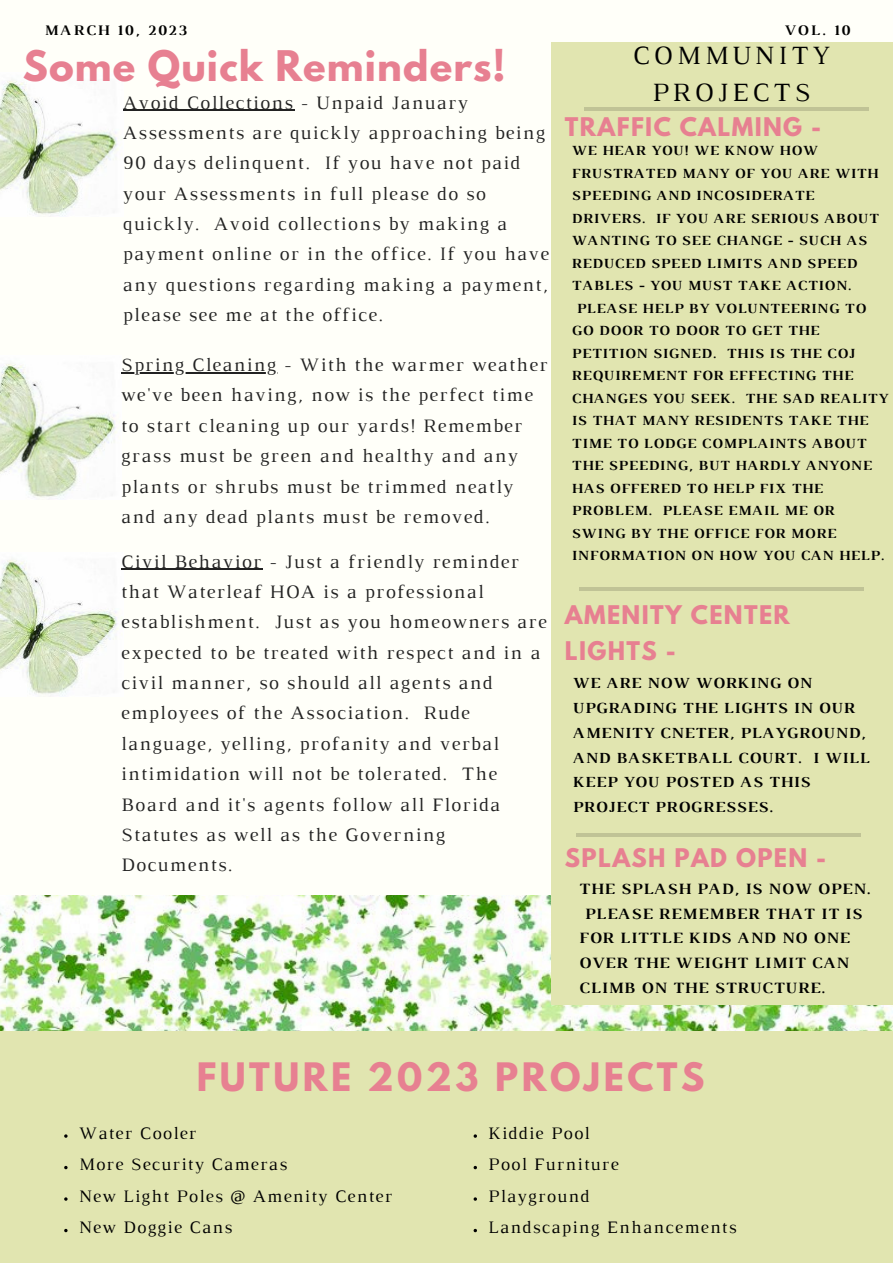
<style>
.page{position:relative;width:893px;height:1264px;background:#fff}
.page>*{position:absolute;margin:0;border:0;box-sizing:border-box;transform-origin:0 0}
.t1{font:700 37.35px "League Spartan";letter-spacing:.03em;color:#e78091}
.t2{font:700 34.65px "League Spartan";letter-spacing:.1em;color:#e78091}
.t3{font:26.85px/37px "Luthier";letter-spacing:.14em;color:#000;text-align:center}
.t4{font:700 22.8px/36px "League Spartan";letter-spacing:.06em;color:#e78091}
.t5{font:19.35px/30.3px "Luthier";letter-spacing:.07em;color:#222}
.t6{font:17.85px/31.5px "Luthier";letter-spacing:.07em;color:#000}
.t7{font:700 16.05px "Luthier";letter-spacing:.06em;color:#000}
.t8{font:700 15.75px/24.8px "Luthier";letter-spacing:.06em;color:#000}
.t9{font:700 14.85px "Luthier";letter-spacing:.14em;color:#000}
.t10{font:700 14.25px "Luthier";letter-spacing:.06em;color:#000}
</style>
<div class="page">
<div style="left:0;top:0;width:892px;height:1262px;background:#fffff9"></div>
<img style="left:0;top:895px;width:892px;height:136px">
<div style="left:0;top:1031px;width:892px;height:231px;background:#e1e5b0"></div>
<div style="left:551px;top:42px;width:341px;height:962px;background:#e1e5b0"></div>
<hr style="left:584px;top:108px;width:284px;height:3px;background:#000">
<hr style="left:579px;top:587px;width:285px;height:4px;background:#c0c396">
<hr style="left:576px;top:833px;width:284px;height:3px;background:#000">
<img style="left:0;top:81px;width:117px;height:136px">
<img style="left:0;top:560px;width:118px;height:136px">
<hr style="left:121px;top:568px;width:142px;height:2px;background:#222">
<img style="left:0;top:364px;width:116px;height:135px">
<hr style="left:123px;top:110px;width:171px;height:1px;background:#222">
<svg style="left:64px;top:1165px;width:4px;height:4px"></svg>
<svg style="left:64px;top:1228px;width:4px;height:4px"></svg>
<svg style="left:473px;top:1165px;width:4px;height:4px"></svg>
<svg style="left:473px;top:1228px;width:4px;height:4px"></svg>
<hr style="left:121px;top:372px;width:156px;height:1px;background:#222">
<p class="t9" style="left:44px;top:24px;width:144px">MARCH 10, 2023</p>
<p class="t9" style="left:784px;top:24px;width:67px">VOL. 10</p>
<h1 class="t1" style="left:23px;top:47px;width:484px">Some Quick Reminders!</h1>
<h3 class="t3" style="left:632px;top:39px;width:198px">COMMUNITY<br>PROJECTS</h3>
<p class="t4" style="left:565px;top:111px;width:258px">TRAFFIC CALMING -</p>
<p class="t10" style="left:571px;top:145px;width:247px">WE HEAR YOU! WE KNOW HOW</p>
<p class="t10" style="left:571px;top:168px;width:308px">FRUSTRATED MANY OF YOU ARE WITH</p>
<p class="t10" style="left:571px;top:190px;width:244px">SPEEDING AND INCOSIDERATE</p>
<p class="t10" style="left:571px;top:213px;width:308px">DRIVERS. IF YOU ARE SERIOUS ABOUT</p>
<p class="t10" style="left:571px;top:235px;width:296px">WANTING TO SEE CHANGE - SUCH AS</p>
<p class="t10" style="left:571px;top:258px;width:287px">REDUCED SPEED LIMITS AND SPEED</p>
<p class="t10" style="left:571px;top:280px;width:281px">TABLES - YOU MUST TAKE ACTION.</p>
<p class="t10" style="left:576px;top:303px;width:291px">PLEASE HELP BY VOLUNTEERING TO</p>
<p class="t10" style="left:571px;top:325px;width:249px">GO DOOR TO DOOR TO GET THE</p>
<p class="t10" style="left:571px;top:348px;width:284px">PETITION SIGNED. THIS IS THE COJ</p>
<p class="t10" style="left:571px;top:370px;width:283px">REQUIREMENT FOR EFFECTING THE</p>
<p class="t10" style="left:571px;top:393px;width:317px">CHANGES YOU SEEK. THE SAD REALITY</p>
<p class="t10" style="left:571px;top:415px;width:298px">IS THAT MANY RESIDENTS TAKE THE</p>
<p class="t10" style="left:571px;top:438px;width:296px">TIME TO LODGE COMPLAINTS ABOUT</p>
<p class="t10" style="left:571px;top:460px;width:301px">THE SPEEDING, BUT HARDLY ANYONE</p>
<p class="t10" style="left:571px;top:483px;width:252px">HAS OFFERED TO HELP FIX THE</p>
<p class="t10" style="left:571px;top:505px;width:264px">PROBLEM. PLEASE EMAIL ME OR</p>
<p class="t10" style="left:571px;top:528px;width:266px">SWING BY THE OFFICE FOR MORE</p>
<p class="t10" style="left:571px;top:550px;width:314px">INFORMATION ON HOW YOU CAN HELP.</p>
<p class="t5" style="left:123px;top:89px;width:428px">Avoid Collections - Unpaid January Assessments are quickly approaching being 90 days delinquent. If you have not paid your Assessments in full please do so quickly. Avoid collections by making a payment online or in the office. If you have any questions regarding making a payment, please see me at the office.</p>
<p class="t5" style="left:121px;top:351px;width:428px">Spring Cleaning - With the warmer weather we've been having, now is the perfect time to start cleaning up our yards! Remember grass must be green and healthy and any plants or shrubs must be trimmed neatly and any dead plants must be removed.</p>
<p class="t5" style="left:121px;top:547px;width:427px">Civil Behavior - Just a friendly reminder that Waterleaf HOA is a professional establishment. Just as you homeowners are expected to be treated with respect and in a civil manner, so should all agents and employees of the Association. Rude language, yelling, profanity and verbal intimidation will not be tolerated. The Board and it's agents follow all Florida Statutes as well as the Governing Documents.</p>
<p class="t4" style="left:565px;top:600px;width:226px">AMENITY CENTER<br>LIGHTS -</p>
<p class="t8" style="left:572px;top:672px;width:298px">WE ARE NOW WORKING ON<br>UPGRADING THE LIGHTS IN OUR<br>AMENITY CNETER, PLAYGROUND,<br>AND BASKETBALL COURT. I WILL<br>KEEP YOU POSTED AS THIS<br>PROJECT PROGRESSES.</p>
<p class="t4" style="left:565px;top:842px;width:263px">SPLASH PAD OPEN -</p>
<p class="t7" style="left:579px;top:882px;width:293px">THE SPLASH PAD, IS NOW OPEN.</p>
<p class="t7" style="left:584px;top:907px;width:279px">PLEASE REMEMBER THAT IT IS</p>
<p class="t7" style="left:579px;top:932px;width:272px">FOR LITTLE KIDS AND NO ONE</p>
<p class="t7" style="left:579px;top:957px;width:271px">OVER THE WEIGHT LIMIT CAN</p>
<p class="t7" style="left:579px;top:981px;width:247px">CLIMB ON THE STRUCTURE.</p>
<h2 class="t2" style="left:197px;top:1060px;width:509px">FUTURE 2023 PROJECTS</h2>
<p class="t6" style="left:79px;top:1118px;width:315px">Water Cooler<br>More Security Cameras<br>New Light Poles @ Amenity Center<br>New Doggie Cans</p>
<p class="t6" style="left:488px;top:1118px;width:250px">Kiddie Pool<br>Pool Furniture<br>Playground<br>Landscaping Enhancements</p>
</div>
